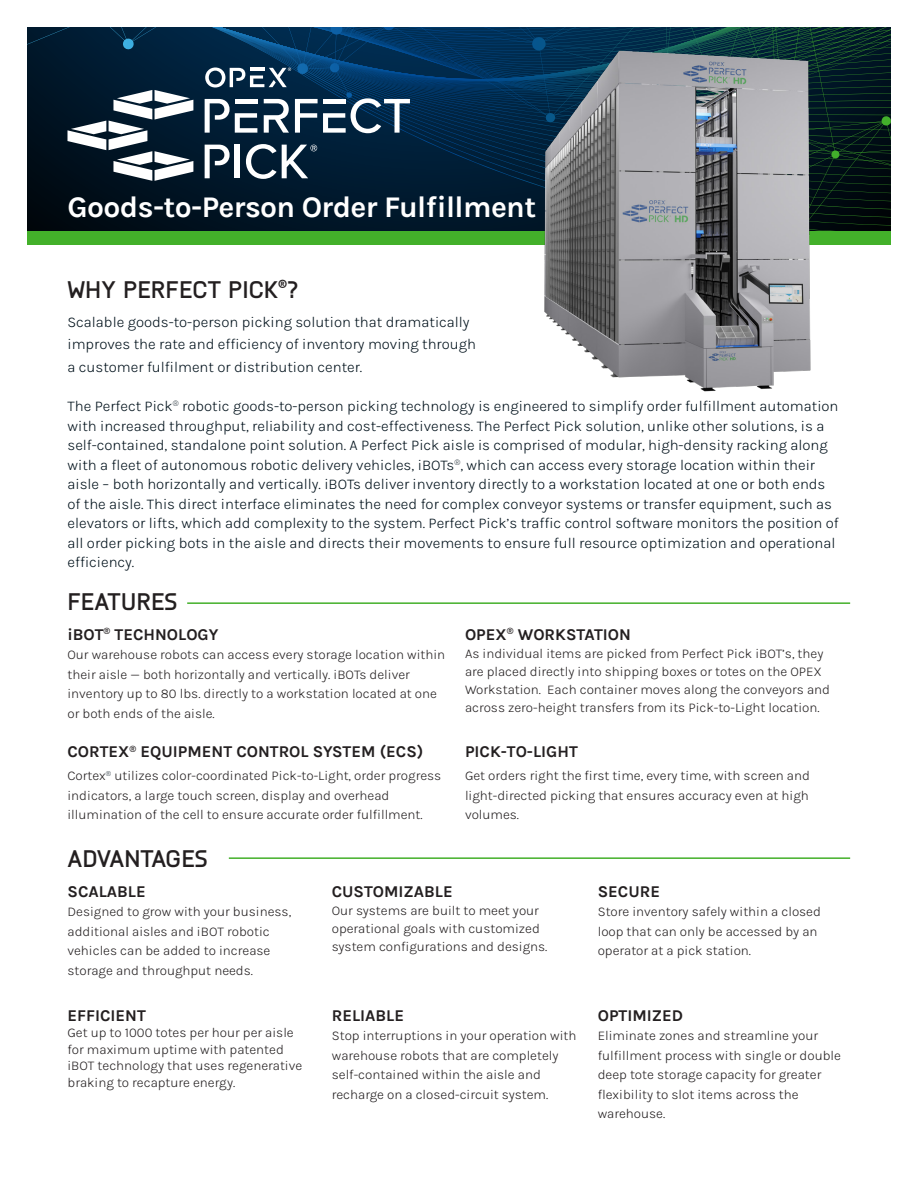
<style>
.page{position:relative;width:918px;height:1188px;background:#fff}
.page>*{position:absolute;margin:0;border:0;box-sizing:border-box;transform-origin:0 0}
.H1-Title{font:700 30px "Karla";letter-spacing:-.02em;color:#fff}
.H2-Header{font:700 24px "Knul";color:#231f20}
.H2_Header{font:700 24px "Knul";color:#231f20}
.H3-Subheader{font:700 16.5px "Karla";color:#231f20}
.H4-SectionHeader{font:700 16.5px "Karla";color:#231f20}
.Intro_Paragraph_2{font:300 15px/19.5px "Karla";color:#01111b}
.Intro_Paragraph_1{font:300 15px/22.5px "Karla";color:#01111b}
.Paragraph{font:300 13.5px/19.5px "Karla";color:#231f20}
</style>
<div class="page">
<div style="left:27px;top:27px;width:864px;height:216px;background:linear-gradient(to bottom,#01223c,#000910)"></div>
<svg style="left:212px;top:133px;width:50px;height:98px;background:#03182a"></svg>
<svg style="left:262px;top:133px;width:629px;height:98px;background:#00192b"></svg>
<div style="left:27px;top:231px;width:864px;height:13px;background:#43b02a"></div>
<hr style="left:187px;top:602px;width:663px;height:2px;background:#43b02a">
<hr style="left:229px;top:857px;width:621px;height:2px;background:#43b02a">
<div style="left:235px;top:145px;width:5px;height:33px;background:#fff"></div>
<svg style="left:205px;top:145px;width:25px;height:33px"></svg>
<svg style="left:246px;top:144px;width:71px;height:35px"></svg>
<svg style="left:205px;top:27px;width:686px;height:106px;background:#123b56"></svg>
<svg style="left:68px;top:90px;width:125px;height:91px"></svg>
<img style="left:538px;top:45px;width:282px;height:347px">
<p class="H1-Title" style="left:68px;top:187px;width:470px">Goods-to-Person Order Fulfillment</p>
<p class="H2_Header" style="left:68px;top:272px;width:232px">WHY PERFECT PICK<sup>®</sup>?</p>
<p class="Intro_Paragraph_1" style="left:68px;top:310px;width:410px">Scalable goods-to-person picking solution that dramatically improves the rate and efficiency of inventory moving through a customer fulfilment or distribution center.</p>
<p class="Intro_Paragraph_2" style="left:68px;top:396px;width:773px">The Perfect Pick<sup>®</sup> robotic goods-to-person picking technology is engineered to simplify order fulfillment automation with increased throughput, reliability and cost-effectiveness. The Perfect Pick solution, unlike other solutions, is a self-contained, standalone point solution. A Perfect Pick aisle is comprised of modular, high-density racking along with a fleet of autonomous robotic delivery vehicles, iBOTs<sup>®</sup>, which can access every storage location within their aisle – both horizontally and vertically. iBOTs deliver inventory directly to a workstation located at one or both ends of the aisle. This direct interface eliminates the need for complex conveyor systems or transfer equipment, such as elevators or lifts, which add complexity to the system. Perfect Pick’s traffic control software monitors the position of all order picking bots in the aisle and directs their movements to ensure full resource optimization and operational efficiency.</p>
<p class="H2-Header" style="left:68px;top:584px;width:111px">FEATURES</p>
<p class="H3-Subheader" style="left:68px;top:624px;width:152px">iBOT<sup>®</sup> TECHNOLOGY</p>
<p class="Paragraph" style="left:68px;top:645px;width:379px">Our warehouse robots can access every storage location within their aisle — both horizontally and vertically. iBOTs deliver inventory up to 80 lbs. directly to a workstation located at one or both ends of the aisle.</p>
<p class="H4-SectionHeader" style="left:68px;top:741px;width:357px">CORTEX<sup>®</sup> EQUIPMENT CONTROL SYSTEM (ECS)</p>
<p class="Paragraph" style="left:68px;top:766px;width:375px">Cortex<sup>®</sup> utilizes color-coordinated Pick-to-Light, order progress indicators, a large touch screen, display and overhead illumination of the cell to ensure accurate order fulfillment.</p>
<p class="H2-Header" style="left:68px;top:841px;width:142px">ADVANTAGES</p>
<p class="H3-Subheader" style="left:465px;top:624px;width:168px">OPEX<sup>®</sup> WORKSTATION</p>
<p class="Paragraph" style="left:465px;top:644px;width:367px;line-height:18px">As individual items are picked from Perfect Pick iBOT’s, they are placed directly into shipping boxes or totes on the OPEX Workstation. Each container moves along the conveyors and across zero-height transfers from its Pick-to-Light location.</p>
<p class="H4-SectionHeader" style="left:465px;top:741px;width:114px">PICK-TO-LIGHT</p>
<p class="Paragraph" style="left:465px;top:766px;width:347px;text-align:justify">Get orders right the first time, every time, with screen and light-directed picking that ensures accuracy even at high volumes.</p>
<p class="H3-Subheader" style="left:68px;top:880px;width:80px">SCALABLE</p>
<p class="Paragraph" style="left:68px;top:901px;width:225px">Designed to grow with your business, additional aisles and iBOT robotic vehicles can be added to increase storage and throughput needs.</p>
<p class="H3-Subheader" style="left:68px;top:1004px;width:80px">EFFICIENT</p>
<p class="Paragraph" style="left:68px;top:1024px;width:236px;line-height:16.5px">Get up to 1000 totes per hour per aisle for maximum uptime with patented iBOT technology that uses regenerative braking to recapture energy.</p>
<p class="H3-Subheader" style="left:332px;top:880px;width:122px">CUSTOMIZABLE</p>
<p class="Paragraph" style="left:332px;top:901px;width:217px;line-height:18px">Our systems are built to meet your operational goals with customized system configurations and designs.</p>
<p class="H3-Subheader" style="left:332px;top:1004px;width:74px">RELIABLE</p>
<p class="Paragraph" style="left:332px;top:1025px;width:246px">Stop interruptions in your operation with warehouse robots that are completely self-contained within the aisle and recharge on a closed-circuit system.</p>
<p class="H3-Subheader" style="left:598px;top:880px;width:64px">SECURE</p>
<p class="Paragraph" style="left:598px;top:901px;width:225px">Store inventory safely within a closed loop that can only be accessed by an operator at a pick station.</p>
<p class="H3-Subheader" style="left:598px;top:1004px;width:87px">OPTIMIZED</p>
<p class="Paragraph" style="left:598px;top:1025px;width:245px">Eliminate zones and streamline your fulfillment process with single or double deep tote storage capacity for greater flexibility to slot items across the warehouse.</p>
</div>
